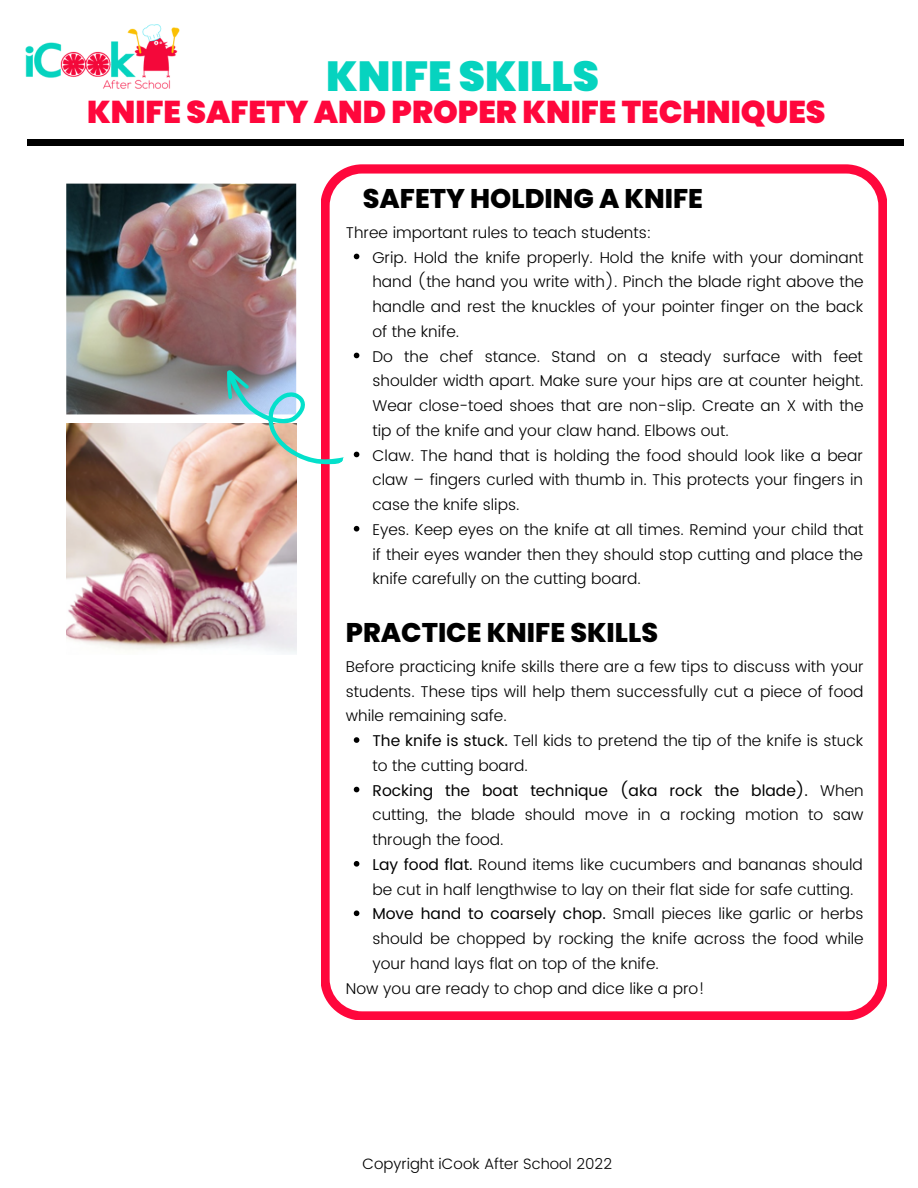
<style>
.page{position:relative;width:918px;height:1188px;background:#fff}
.page>*{position:absolute;margin:0;border:0;box-sizing:border-box;transform-origin:0 0}
.t1{font:900 42px "Poppins";color:#06d3bf}
.t2{font:900 31.5px "Poppins";color:#ff073c}
.t3{font:800 27px "Poppins";color:#000}
.t4{font:300 15.6px/24.8px "Poppins";color:#000}
.t5{font:300 15px "Poppins";color:#000}
.s1{font-weight:400}
</style>
<div class="page">
<div style="left:27px;top:139px;width:876px;height:7px;background:#000"></div>
<img style="left:25px;top:24px;width:155px;height:65px">
<img style="left:66px;top:630px;width:230px;height:24px">
<img style="left:66px;top:184px;width:230px;height:20px">
<img style="left:66px;top:204px;width:231px;height:426px">
<svg style="left:321px;top:165px;width:566px;height:855px"></svg>
<svg style="left:216px;top:344px;width:130px;height:146px"></svg>
<svg style="left:354px;top:737px;width:5px;height:6px"></svg>
<svg style="left:354px;top:787px;width:5px;height:5px"></svg>
<svg style="left:354px;top:861px;width:5px;height:6px"></svg>
<svg style="left:354px;top:910px;width:5px;height:6px"></svg>
<svg style="left:354px;top:254px;width:5px;height:5px"></svg>
<svg style="left:354px;top:353px;width:5px;height:5px"></svg>
<svg style="left:354px;top:452px;width:5px;height:5px"></svg>
<svg style="left:354px;top:526px;width:5px;height:6px"></svg>
<h1 class="t1" style="left:326px;top:47px;width:274px">KNIFE SKILLS</h1>
<h2 class="t2" style="left:87px;top:90px;width:740px">KNIFE SAFETY AND PROPER KNIFE TECHNIQUES</h2>
<h3 class="t3" style="left:363px;top:179px;width:342px">SAFETY HOLDING A KNIFE</h3>
<p class="t4" style="left:346px;top:220px;width:307px">Three important rules to teach students:</p>
<p class="t4" style="left:372px;top:245px;width:493px">Grip. Hold the knife properly. Hold the knife with your dominant hand (the hand you write with). Pinch the blade right above the handle and rest the knuckles of your pointer finger on the back of the knife.<br>Do the chef stance. Stand on a steady surface with feet shoulder width apart. Make sure your hips are at counter height.<br>Wear close-toed shoes that are non-slip. Create an X with the tip of the knife and your claw hand. Elbows out.<br>Claw. The hand that is holding the food should look like a bear claw – fingers curled with thumb in. This protects your fingers in case the knife slips.<br>Eyes. Keep eyes on the knife at all times. Remind your child that if their eyes wander then they should stop cutting and place the knife carefully on the cutting board.</p>
<h3 class="t3" style="left:346px;top:613px;width:314px">PRACTICE KNIFE SKILLS</h3>
<p class="t4" style="left:346px;top:654px;width:519px;text-align:justify">Before practicing knife skills there are a few tips to discuss with your students. These tips will help them successfully cut a piece of food while remaining safe.</p>
<p class="t4" style="left:372px;top:728px;width:493px"><span class="s1">The knife is stuck.</span> Tell kids to pretend the tip of the knife is stuck to the cutting board.<br><span class="s1">Rocking the boat technique (aka rock the blade).</span> When cutting, the blade should move in a rocking motion to saw through the food.<br><span class="s1">Lay food flat.</span> Round items like cucumbers and bananas should be cut in half lengthwise to lay on their flat side for safe cutting.<br><span class="s1">Move hand to coarsely chop.</span> Small pieces like garlic or herbs should be chopped by rocking the knife across the food while your hand lays flat on top of the knife.</p>
<p class="t4" style="left:346px;top:976px;width:360px">Now you are ready to chop and dice like a pro!</p>
<p class="t5" style="left:362px;top:1155px;width:251px">Copyright iCook After School 2022</p>
</div>
